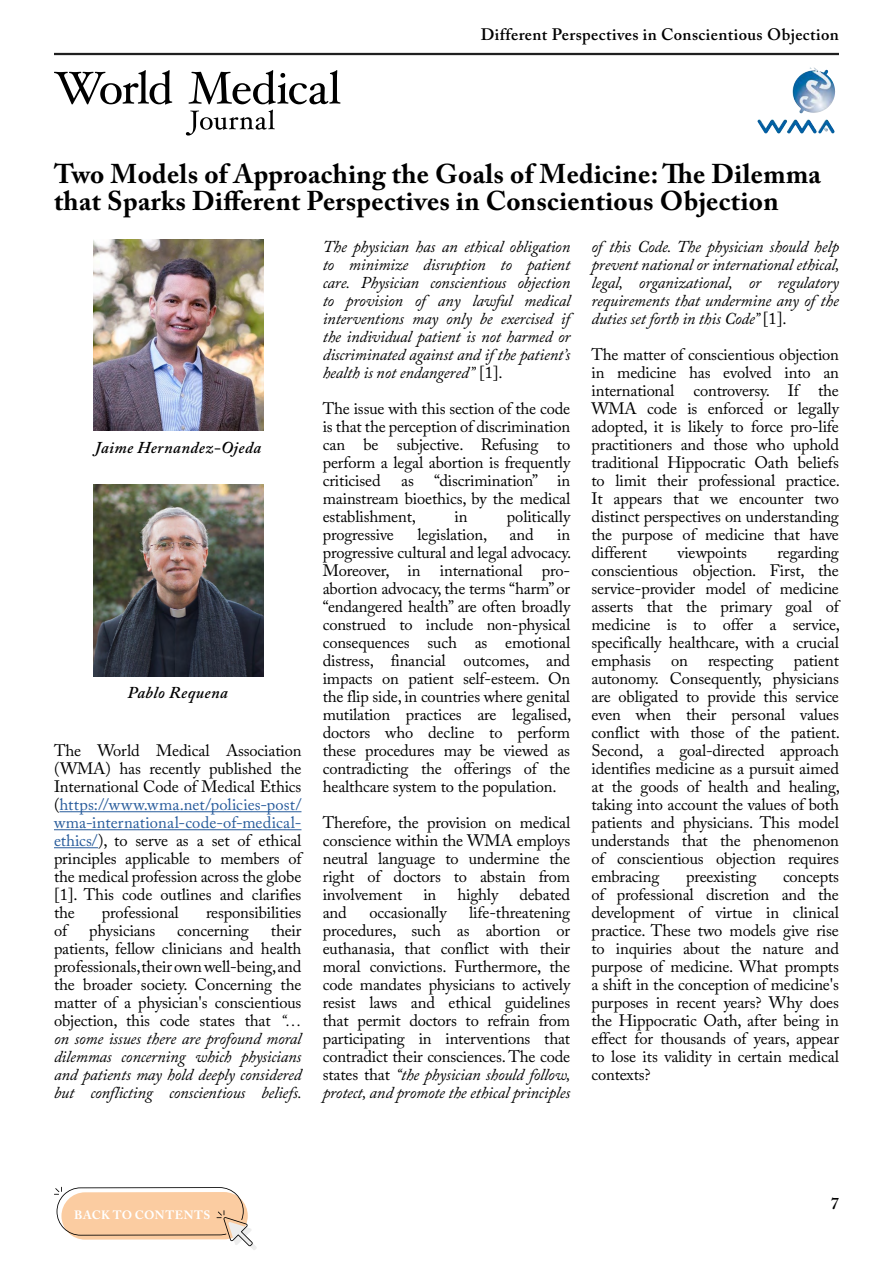
<style>
.page{position:relative;width:893px;height:1263px;background:#fff}
.page>*{position:absolute;margin:0;border:0;box-sizing:border-box;transform-origin:0 0}
.t1{font:700 27px/27px "Adobe Caslon Pro";letter-spacing:.015em;color:#000}
.t2{font:16.5px/18px "Adobe Caslon Pro";letter-spacing:-.01em;color:#000;text-align:justify}
.t3{font:italic 16.5px/18px "Adobe Caslon Pro";letter-spacing:-.01em;color:#000;text-align:justify}
.t4{font:600 16.5px "Adobe Caslon Pro";letter-spacing:.025em;color:#000}
.t5{font:italic 600 16.5px "Adobe Caslon Pro";letter-spacing:.025em;color:#000}
.t6{font:700 12px "Adobe Caslon Pro";letter-spacing:.04em;color:#fff}
.s1{color:#275b9b}
.s2{font-style:italic}
.s3{font-style:normal}
</style>
<div class="page">
<hr style="left:54px;top:53px;width:785px;height:1px;background:#000">
<hr style="left:54px;top:54px;width:785px;height:1px;background:#000">
<img style="left:802px;top:67px;width:13px;height:7px">
<svg style="left:54px;top:70px;width:118px;height:35px"></svg>
<svg style="left:186px;top:70px;width:154px;height:66px"></svg>
<hr style="left:59px;top:811px;width:242px;height:1px;background:#275b9b">
<hr style="left:54px;top:829px;width:247px;height:1px;background:#275b9b">
<hr style="left:54px;top:847px;width:44px;height:1px;background:#275b9b">
<img style="left:93px;top:239px;width:170px;height:192px">
<svg style="left:54px;top:1187px;width:203px;height:63px"></svg>
<img style="left:93px;top:484px;width:170px;height:192px">
<p class="t4" style="left:481px;top:24px;width:360px">Different Perspectives in Conscientious Objection</p>
<h1 class="t1" style="left:54px;top:160px;width:768px">Two Models of Approaching the Goals of Medicine: The Dilemma that Sparks Different Perspectives in Conscientious Objection</h1>
<p class="t5" style="left:94px;top:437px;width:168px">Jaime Hernandez-Ojeda</p>
<p class="t5" style="left:128px;top:683px;width:102px">Pablo Requena</p>
<p class="t2" style="left:54px;top:741px;width:249px">The World Medical Association (WMA) has recently published the International Code of Medical Ethics (<span class="s1">https://www.wma.net/policies-post/ wma-international-code-of-medical&shy;ethics/</span>), to serve as a set of ethical principles applicable to members of the medical profession across the globe [1]. This code outlines and clarifies the</p>
<p class="t2" style="left:102px;top:903px;width:78px">professional</p>
<p class="t2" style="left:206px;top:903px;width:97px">responsibilities</p>
<p class="t2" style="left:54px;top:921px;width:249px;text-indent:217px">their patients, fellow clinicians and health professionals, their own well-being, and the broader society. Concerning the matter of a physician's conscientious objection, this code states that <span class="s2">“… on some issues there are profound moral dilemmas concerning which physicians and patients may hold deeply considered but conflicting conscientious beliefs.</span></p>
<p class="t2" style="left:54px;top:921px;width:15px">of</p>
<p class="t2" style="left:89px;top:921px;width:68px">physicians</p>
<p class="t2" style="left:177px;top:921px;width:73px">concerning</p>
<p class="t3" style="left:323px;top:237px;width:249px">The physician has an ethical obligation to minimize disruption to patient care. Physician conscientious objection to provision of any lawful medical interventions may only be exercised if the individual patient is not harmed or discriminated against and if the patient’s health is not endangered” <span class="s3">[1].</span></p>
<p class="t2" style="left:323px;top:399px;width:249px">The issue with this section of the code is that the perception of discrimination can be subjective. Refusing to perform a legal abortion is frequently criticised</p>
<p class="t2" style="left:323px;top:471px;width:249px;text-indent:79px">as “discrimination” in mainstream bioethics, by the medical establishment,</p>
<p class="t2" style="left:454px;top:507px;width:15px">in</p>
<p class="t2" style="left:507px;top:507px;width:65px">politically</p>
<p class="t2" style="left:323px;top:525px;width:73px">progressive</p>
<p class="t2" style="left:417px;top:525px;width:71px">legislation,</p>
<p class="t2" style="left:510px;top:525px;width:26px">and</p>
<p class="t2" style="left:323px;top:525px;width:250px;text-indent:234px">in progressive cultural and legal advocacy.<br>Moreover, in international pro&shy;abortion advocacy, the terms “harm” or “endangered health” are often broadly construed to include non-physical consequences such as emotional distress, financial outcomes, and impacts on patient self-esteem. On the flip side, in countries where genital mutilation practices are legalised, doctors who decline to perform these procedures may be viewed as contradicting the offerings of the healthcare system to the population.</p>
<p class="t2" style="left:323px;top:813px;width:249px">Therefore, the provision on medical conscience within the WMA employs neutral language to undermine the right of doctors to abstain from involvement</p>
<p class="t2" style="left:423px;top:885px;width:15px">in</p>
<p class="t2" style="left:457px;top:885px;width:42px">highly</p>
<p class="t2" style="left:519px;top:885px;width:52px">debated</p>
<p class="t2" style="left:323px;top:903px;width:249px;text-indent:146px">life-threatening procedures, such as abortion or euthanasia, that conflict with their moral convictions. Furthermore, the code mandates physicians to actively resist laws and ethical guidelines that permit doctors to refrain from participating in interventions that contradict their consciences. The code states that <span class="s2">“the physician should follow, protect, and promote the ethical principles</span></p>
<p class="t2" style="left:323px;top:903px;width:26px">and</p>
<p class="t2" style="left:369px;top:903px;width:79px">occasionally</p>
<p class="t3" style="left:591px;top:237px;width:249px">of this Code. The physician should help prevent national or international ethical, legal, organizational, or regulatory requirements that undermine any of the duties set forth in this Code” <span class="s3">[1].</span></p>
<p class="t2" style="left:591px;top:345px;width:250px">The matter of conscientious objection in medicine has evolved into an international controversy. If the WMA code is enforced or legally adopted, it is likely to force pro-life practitioners and those who uphold traditional Hippocratic Oath beliefs to limit their professional practice.<br>It appears that we encounter two distinct perspectives on understanding the purpose of medicine that have different</p>
<p class="t2" style="left:591px;top:543px;width:250px;text-indent:186px">regarding conscientious objection. First, the service-provider model of medicine asserts that the primary goal of medicine is to offer a service, specifically healthcare, with a crucial emphasis on respecting patient autonomy. Consequently, physicians are obligated to provide this service even when their personal values conflict with those of the patient.<br>Second, a goal-directed approach identifies medicine as a pursuit aimed at the goods of health and healing, taking into account the values of both patients and physicians. This model understands that the phenomenon of conscientious objection requires embracing</p>
<p class="t2" style="left:677px;top:543px;width:71px">viewpoints</p>
<p class="t2" style="left:686px;top:867px;width:72px">preexisting</p>
<p class="t2" style="left:591px;top:867px;width:249px;text-indent:191px">concepts of professional discretion and the development of virtue in clinical practice. These two models give rise to inquiries about the nature and purpose of medicine. What prompts a shift in the conception of medicine's purposes in recent years? Why does the Hippocratic Oath, after being in effect for thousands of years, appear to lose its validity in certain medical contexts?</p>
<p class="t6" style="left:74px;top:1208px;width:138px">BACK TO CONTENTS</p>
<p class="t4" style="left:831px;top:1194px;width:10px">7</p>
</div>
